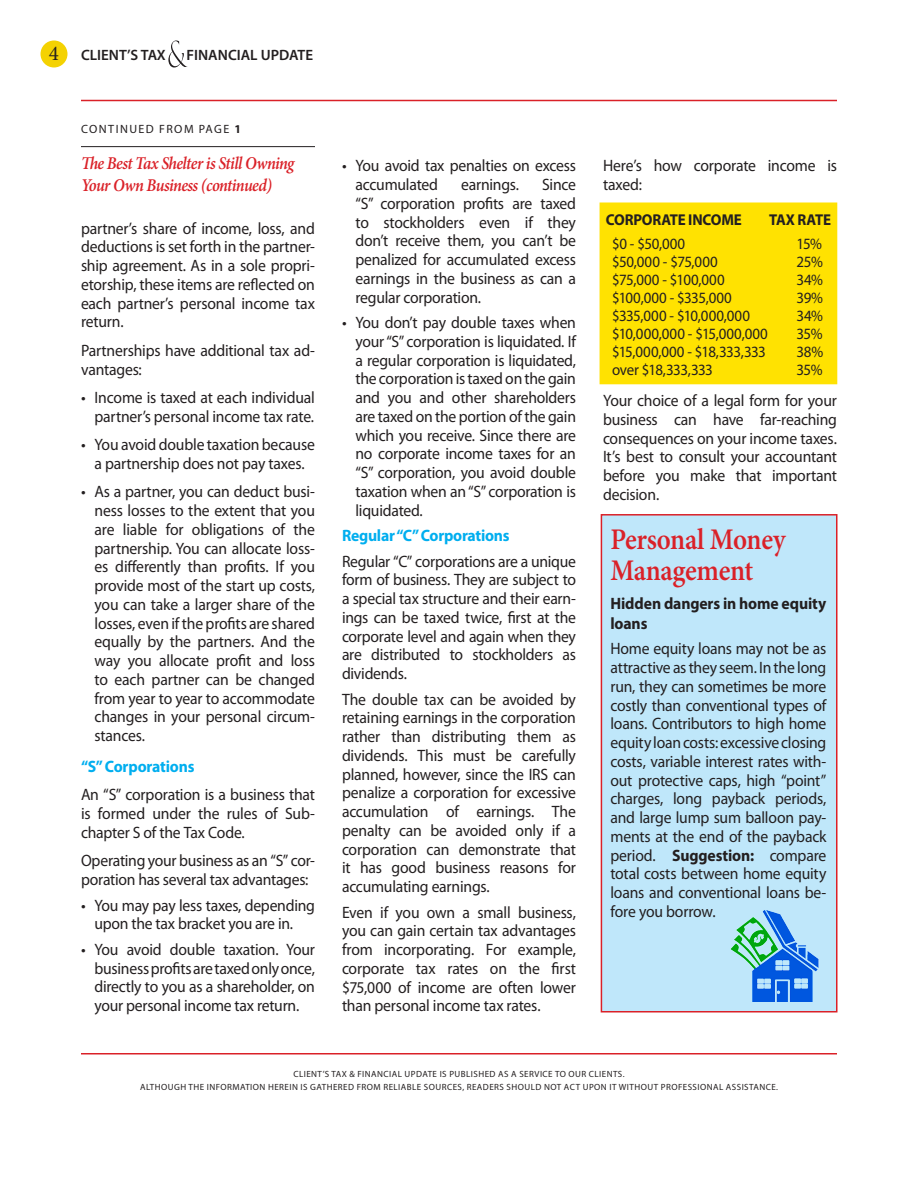
<style>
.page{position:relative;width:918px;height:1188px;background:#fff}
.page>*{position:absolute;margin:0;border:0;box-sizing:border-box;transform-origin:0 0}
.Head_1C{font:600 30px/31.5px "Minion Pro";letter-spacing:-.015em;color:#da2128;scale:.9 1}
.Page_Number{font:21px "Minion Pro";color:#231f20}
.Continued_Title{font:italic 600 18px/22.5px "Minion Pro";letter-spacing:-.035em;color:#da2128;scale:.9 1}
.Body_1b{font:16.5px/18.8px "Myriad Pro";letter-spacing:-.015em;color:#231f20;text-align:justify;scale:.95 1}
.Bullet_1b{font:16.5px/18.8px "Myriad Pro";letter-spacing:-.015em;color:#231f20;scale:.95 1}
.Blue_bold_sub_head{font:700 16.5px "Myriad Pro";letter-spacing:-.015em;color:#00aeef;scale:.95 1}
.Body_1b-2{font:700 16.5px/19.5px "Myriad Pro";letter-spacing:-.01em;color:#231f20;scale:.95 1}
.Body_1b-3{font:16.5px "Myriad Pro";letter-spacing:-.015em;color:#231f20}
.Body_1b-4{font:15.75px "Myriad Pro";letter-spacing:-.01em;color:#231f20;scale:.95 1}
.Body_1b-5{font:15.75px "Myriad Pro";letter-spacing:-.04em;color:#231f20;scale:.95 1}
.Body_1b-6{font:700 15.75px "Myriad Pro";letter-spacing:-.015em;color:#231f20;scale:.95 1}
.CTFU_Page_Header{font:600 15px "Myriad Pro";color:#231f20}
.Continued_From{font:12px "Myriad Pro";letter-spacing:.12em;color:#231f20}
.t1{font:9px "Myriad Pro";letter-spacing:.05em;color:#231f20}
.s1{font-weight:700}
</style>
<div class="page">
<hr style="left:81px;top:1053px;width:756px;height:1px;background:#da2128">
<div style="left:40px;top:40px;width:28px;height:28px;background:#f4d202;border-radius:50%"></div>
<svg style="left:168px;top:40px;width:20px;height:28px"></svg>
<hr style="left:81px;top:100px;width:756px;height:1px;background:#da2128">
<div style="left:600px;top:203px;width:237px;height:181px;background:#ffe201"></div>
<hr style="left:81px;top:146px;width:234px;height:1px;background:#231f20">
<div style="left:601px;top:515px;width:236px;height:497px;background:#bfe7fa"></div>
<div style="left:601px;top:514px;width:237px;height:498px;border:2px solid #da2128"></div>
<img style="left:730px;top:910px;width:89px;height:91px">
<p class="Page_Number" style="left:49px;top:39px;width:12px">4</p>
<p class="CTFU_Page_Header" style="left:81px;top:45px;width:86px">CLIENT’S TAX</p>
<p class="CTFU_Page_Header" style="left:187px;top:45px;width:128px">FINANCIAL UPDATE</p>
<p class="Continued_From" style="left:81px;top:121px;width:82px">Conti nued from</p>
<p class="Continued_From" style="left:199px;top:121px;width:44px">page <span class="s1">1</span></p>
<p class="Continued_Title" style="left:81px;top:152px;width:239px">The Best Tax Shelter is Still Owning<br>Your Own Business (continued)</p>
<p class="Body_1b" style="left:81px;top:218px;width:248px">partner’s share of income, loss, and deductions is set forth in the partner&shy;ship agreement. As in a sole propri&shy;etorship, these items are reflected on each partner’s personal income tax return.</p>
<p class="Body_1b" style="left:81px;top:341px;width:248px">Partnerships have additional tax ad&shy;vantages:</p>
<p class="Bullet_1b" style="left:94px;top:388px;width:234px">Income is taxed at each individual partner’s personal income tax rate.</p>
<p class="Bullet_1b" style="left:94px;top:435px;width:234px">You avoid double taxation because a partnership does not pay taxes.</p>
<p class="Bullet_1b" style="left:94px;top:482px;width:234px;text-align:justify">As a partner, you can deduct busi&shy;ness losses to the extent that you are liable for obligations of the partnership. You can allocate loss&shy;es differently than profits. If you provide most of the start up costs, you can take a larger share of the losses, even if the profits are shared equally by the partners. And the way you allocate profit and loss to each partner can be changed from year to year to accommodate changes in your personal circum&shy;stances.</p>
<p class="Blue_bold_sub_head" style="left:81px;top:756px;width:121px">“S” Corporations</p>
<p class="Body_1b" style="left:81px;top:785px;width:248px">An “S” corporation is a business that is formed under the rules of Sub&shy;chapter S of the Tax Code.</p>
<p class="Body_1b" style="left:81px;top:851px;width:248px">Operating your business as an “S” cor&shy;poration has several tax advantages:</p>
<p class="Bullet_1b" style="left:94px;top:895px;width:234px">You may pay less taxes, depending upon the tax bracket you are in.</p>
<p class="Bullet_1b" style="left:94px;top:940px;width:234px;text-align:justify">You avoid double taxation. Your businessprofitsaretaxedonlyonce, directly to you as a shareholder, on your personal income tax return.</p>
<p class="Body_1b-3" style="left:81px;top:387px;width:6px">•</p>
<p class="Body_1b-3" style="left:81px;top:435px;width:6px">•</p>
<p class="Body_1b-3" style="left:81px;top:482px;width:6px">•</p>
<p class="Body_1b-3" style="left:81px;top:895px;width:6px">•</p>
<p class="Body_1b-3" style="left:81px;top:939px;width:6px">•</p>
<p class="Bullet_1b" style="left:356px;top:156px;width:234px">You avoid tax penalties on excess accumulated</p>
<p class="Body_1b-3" style="left:342px;top:156px;width:6px">•</p>
<p class="Bullet_1b" style="left:356px;top:175px;width:234px;text-align:justify;text-indent:187px">Since “S” corporation profits are taxed to stockholders even if they don’t receive them, you can’t be penalized for accumulated excess earnings in the business as can a regular corporation.</p>
<p class="Bullet_1b" style="left:356px;top:313px;width:234px;text-align:justify">You don’t pay double taxes when your“S” corporation is liquidated. If a regular corporation is liquidated, the corporation istaxed on the gain and you and other shareholders are taxed on the portion of the gain which you receive. Since there are no corporate income taxes for an “S” corporation, you avoid double taxation when an“S” corporation is liquidated.</p>
<p class="Blue_bold_sub_head" style="left:342px;top:525px;width:178px">Regular “C” Corporations</p>
<p class="Body_1b" style="left:342px;top:551px;width:248px">Regular “C” corporations are a unique form of business. They are subject to a special tax structure and their earn&shy;ings can be taxed twice, first at the corporate level and again when they are distributed to stockholders as dividends.</p>
<p class="Body_1b" style="left:342px;top:689px;width:248px">The double tax can be avoided by retaining earnings in the corporation rather than distributing them as dividends. This must be carefully planned, however, since the IRS can penalize a corporation for excessive accumulation of earnings. The penalty can be avoided only if a corporation can demonstrate that it has good business reasons for accumulating earnings.</p>
<p class="Body_1b" style="left:342px;top:902px;width:248px">Even if you own a small business, you can gain certain tax advantages from incorporating. For example, corporate tax rates on the first $75,000 of income are often lower than personal income tax rates.</p>
<p class="Bullet_1b" style="left:461px;top:175px;width:62px">earnings.</p>
<p class="Body_1b-3" style="left:342px;top:312px;width:6px">•</p>
<p class="Body_1b" style="left:603px;top:156px;width:248px">Here’s how corporate income is taxed:</p>
<p class="Body_1b-6" style="left:606px;top:210px;width:145px">CORPORATE INCOME</p>
<p class="Body_1b-6" style="left:769px;top:210px;width:67px">TAX RATE</p>
<p class="Body_1b-4" style="left:612px;top:234px;width:79px">$0 - $50,000</p>
<p class="Body_1b-4" style="left:797px;top:234px;width:28px">15%</p>
<p class="Body_1b-4" style="left:612px;top:252px;width:113px">$50,000 - $75,000</p>
<p class="Body_1b-4" style="left:797px;top:252px;width:29px">25%</p>
<p class="Body_1b-4" style="left:612px;top:270px;width:120px">$75,000 - $100,000</p>
<p class="Body_1b-4" style="left:797px;top:270px;width:30px">34%</p>
<p class="Body_1b-4" style="left:612px;top:288px;width:128px">$100,000 - $335,000</p>
<p class="Body_1b-4" style="left:797px;top:288px;width:30px">39%</p>
<p class="Body_1b-4" style="left:612px;top:306px;width:147px">$335,000 - $10,000,000</p>
<p class="Body_1b-4" style="left:797px;top:306px;width:30px">34%</p>
<p class="Body_1b-4" style="left:612px;top:324px;width:166px">$10,000,000 - $15,000,000</p>
<p class="Body_1b-4" style="left:797px;top:324px;width:29px">35%</p>
<p class="Body_1b-5" style="left:612px;top:342px;width:163px">$15,000,000 - $18,333,333</p>
<p class="Body_1b-4" style="left:797px;top:342px;width:30px">38%</p>
<p class="Body_1b-5" style="left:612px;top:360px;width:108px">over $18,333,333</p>
<p class="Body_1b-4" style="left:797px;top:360px;width:29px">35%</p>
<p class="Body_1b" style="left:603px;top:391px;width:248px">Your choice of a legal form for your business can have far-reaching consequences on your income taxes.<br>It’s best to consult your accountant before you make that important decision.</p>
<p class="Head_1C" style="left:610px;top:523px;width:196px">Personal Money<br>Management</p>
<p class="Body_1b-2" style="left:610px;top:594px;width:229px">Hidden dangers in home equity loans</p>
<p class="Body_1b" style="left:610px;top:639px;width:229px">Home equity loans may not be as attractive asthey seem. In the long run, they can sometimes be more costly than conventional types of loans. Contributors to high home equityloancosts:excessiveclosing costs, variable interest rates with&shy;out protective caps, high “point” charges, long payback periods, and large lump sum balloon pay&shy;ments at the end of the payback period. <span class="s1">Suggestion:</span> compare total costs between home equity loans and conventional loans be&shy;fore you borrow.</p>
<p class="t1" style="left:293px;top:1068px;width:96px">Client’s Tax &amp; FinancialU</p>
<p class="t1" style="left:411px;top:1068px;width:17px">pdateis</p>
<p class="t1" style="left:449px;top:1068px;width:18px">publishe</p>
<p class="t1" style="left:490px;top:1068px;width:12px">d asaservicetoo</p>
<p class="t1" style="left:575px;top:1068px;width:12px">urclie</p>
<p class="t1" style="left:607px;top:1068px;width:19px">nts.</p>
<p class="t1" style="left:140px;top:1082px;width:13px">Altho</p>
<p class="t1" style="left:168px;top:1082px;width:18px">ughthei</p>
<p class="t1" style="left:209px;top:1082px;width:13px">nformatio</p>
<p class="t1" style="left:260px;top:1082px;width:12px">n herei</p>
<p class="t1" style="left:292px;top:1082px;width:31px">n is gathere</p>
<p class="t1" style="left:348px;top:1082px;width:13px">d fromreliableso</p>
<p class="t1" style="left:435px;top:1082px;width:13px">urces</p>
<p class="t1" style="left:462px;top:1082px;width:8px">, rea</p>
<p class="t1" style="left:483px;top:1082px;width:13px">derssho</p>
<p class="t1" style="left:524px;top:1082px;width:32px">uld notact</p>
<p class="t1" style="left:583px;top:1082px;width:30px">upon itwitho</p>
<p class="t1" style="left:647px;top:1082px;width:25px">ut professio</p>
<p class="t1" style="left:707px;top:1082px;width:12px">nalassista</p>
<p class="t1" style="left:759px;top:1082px;width:20px">nce.</p>
</div>
